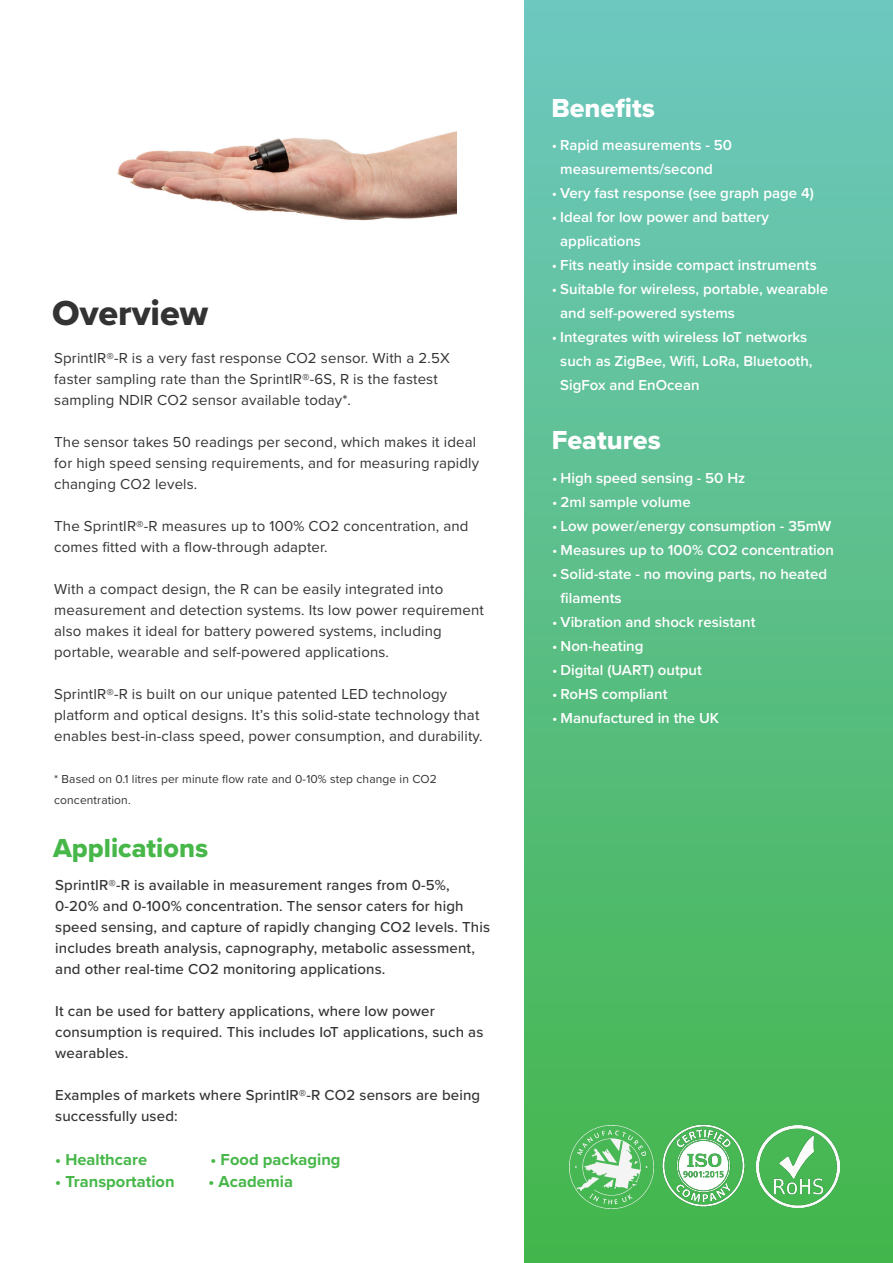
<style>
.page{position:relative;width:893px;height:1263px;background:#fff}
.page>*{position:absolute;margin:0;border:0;box-sizing:border-box;transform-origin:0 0}
.t1{font:36px "Proxima Nova Extrabld";color:#333}
.t2{font:27px "Proxima Nova Extrabld";color:#fff}
.t3{font:27px "Proxima Nova Extrabld";color:#46b748}
.t4{font:700 16.5px "Proxima Nova";color:#46b748}
.t5{font:15px/21px "Proxima Nova";letter-spacing:.01em;color:#333}
.t6{font:600 15px/24px "Proxima Nova";color:#fff}
.t7{font:500 15px/21px "Proxima Nova";letter-spacing:.01em;color:#333}
.t8{font:12px/21px "Proxima Nova";letter-spacing:.01em;color:#333}
.s1{font-weight:400}
</style>
<div class="page">
<div style="left:525px;top:0;width:368px;height:1263px;background:linear-gradient(to bottom,#6ec8c0,#43b549)"></div>
<img style="left:660px;top:1122px;width:86px;height:86px">
<img style="left:756px;top:1125px;width:83px;height:83px">
<img style="left:569px;top:1125px;width:84px;height:83px">
<img style="left:117px;top:131px;width:340px;height:90px">
<p class="t1" style="left:52px;top:286px;width:158px">Overview</p>
<p class="t5" style="left:54px;top:347px;width:397px">SprintIR®-R is a very fast response CO2 sensor. With a 2.5X</p>
<p class="t5" style="left:54px;top:368px;width:385px">faster sampling rate than the SprintIR®-6S, R is the fastest</p>
<p class="t5" style="left:54px;top:389px;width:298px">sampling NDIR CO2 sensor available today*.</p>
<p class="t5" style="left:54px;top:431px;width:426px">The sensor takes 50 readings per second, which makes it ideal for high speed sensing requirements, and for measuring rapidly changing CO2 levels.</p>
<p class="t5" style="left:54px;top:515px;width:416px">The SprintIR®-R measures up to 100% CO2 concentration, and comes fitted with a flow-through adapter.</p>
<p class="t5" style="left:54px;top:578px;width:431px">With a compact design, the R can be easily integrated into measurement and detection systems. Its low power requirement also makes it ideal for battery powered systems, including</p>
<p class="t5" style="left:54px;top:641px;width:336px">portable, wearable and self-powered applications.</p>
<p class="t5" style="left:54px;top:683px;width:430px">SprintIR®-R is built on our unique patented LED technology platform and optical designs. It’s this solid-state technology that enables best-in-class speed, power consumption, and durability.</p>
<p class="t8" style="left:54px;top:768px;width:384px">* Based on 0.1 litres per minute flow rate and 0-10% step change in CO2 concentration.</p>
<p class="t3" style="left:53px;top:828px;width:156px">Applications</p>
<p class="t7" style="left:55px;top:874px;width:436px">SprintIR®-R is available in measurement ranges from 0-5%, 0-20% and 0-100% concentration. The sensor caters for high speed sensing, and capture of rapidly changing CO2 levels. This includes breath analysis, capnography, metabolic assessment, and other real-time CO2 monitoring applications.</p>
<p class="t7" style="left:55px;top:1000px;width:430px">It can be used for battery applications, where low power consumption is required. This includes IoT applications, such as wearables.</p>
<p class="t7" style="left:55px;top:1084px;width:426px">Examples of markets where SprintIR®-R CO2 sensors are being successfully used:</p>
<p class="t4" style="left:55px;top:1147px;width:93px">• Healthcare</p>
<p class="t4" style="left:210px;top:1147px;width:132px">• Food packaging</p>
<p class="t4" style="left:55px;top:1169px;width:121px">• Transportation</p>
<p class="t4" style="left:208px;top:1169px;width:86px">• Academia</p>
<p class="t2" style="left:551px;top:88px;width:105px">Benefits</p>
<p class="t6" style="left:560px;top:133px;width:173px;text-indent:-9px"><span class="s1">•</span> Rapid measurements - 50 measurements/second</p>
<p class="t6" style="left:552px;top:181px;width:264px"><span class="s1">•</span> Very fast response (see graph page 4)</p>
<p class="t6" style="left:560px;top:205px;width:210px;text-indent:-9px"><span class="s1">•</span> Ideal for low power and battery applications</p>
<p class="t6" style="left:552px;top:253px;width:267px"><span class="s1">•</span> Fits neatly inside compact instruments</p>
<p class="t6" style="left:560px;top:277px;width:269px;text-indent:-9px"><span class="s1">•</span> Suitable for wireless, portable, wearable and self-powered systems</p>
<p class="t6" style="left:560px;top:325px;width:254px;text-indent:-9px"><span class="s1">•</span> Integrates with wireless IoT networks such as ZigBee, Wifi, LoRa, Bluetooth,<br>SigFox and EnOcean</p>
<p class="t2" style="left:552px;top:420px;width:111px">Features</p>
<p class="t6" style="left:552px;top:466px;width:195px"><span class="s1">•</span> High speed sensing - 50 Hz</p>
<p class="t6" style="left:552px;top:490px;width:140px"><span class="s1">•</span> 2ml sample volume</p>
<p class="t6" style="left:552px;top:514px;width:281px"><span class="s1">•</span> Low power/energy consumption - 35mW</p>
<p class="t6" style="left:552px;top:538px;width:283px"><span class="s1">•</span> Measures up to 100% CO2 concentration</p>
<p class="t6" style="left:561px;top:562px;width:268px;text-indent:-9px"><span class="s1">•</span> Solid-state - no moving parts, no heated filaments</p>
<p class="t6" style="left:552px;top:610px;width:205px"><span class="s1">•</span> Vibration and shock resistant</p>
<p class="t6" style="left:552px;top:634px;width:93px"><span class="s1">•</span> Non-heating</p>
<p class="t6" style="left:552px;top:658px;width:151px"><span class="s1">•</span> Digital (UART) output</p>
<p class="t6" style="left:552px;top:682px;width:117px"><span class="s1">•</span> RoHS compliant</p>
<p class="t6" style="left:552px;top:706px;width:169px"><span class="s1">•</span> Manufactured in the UK</p>
</div>
